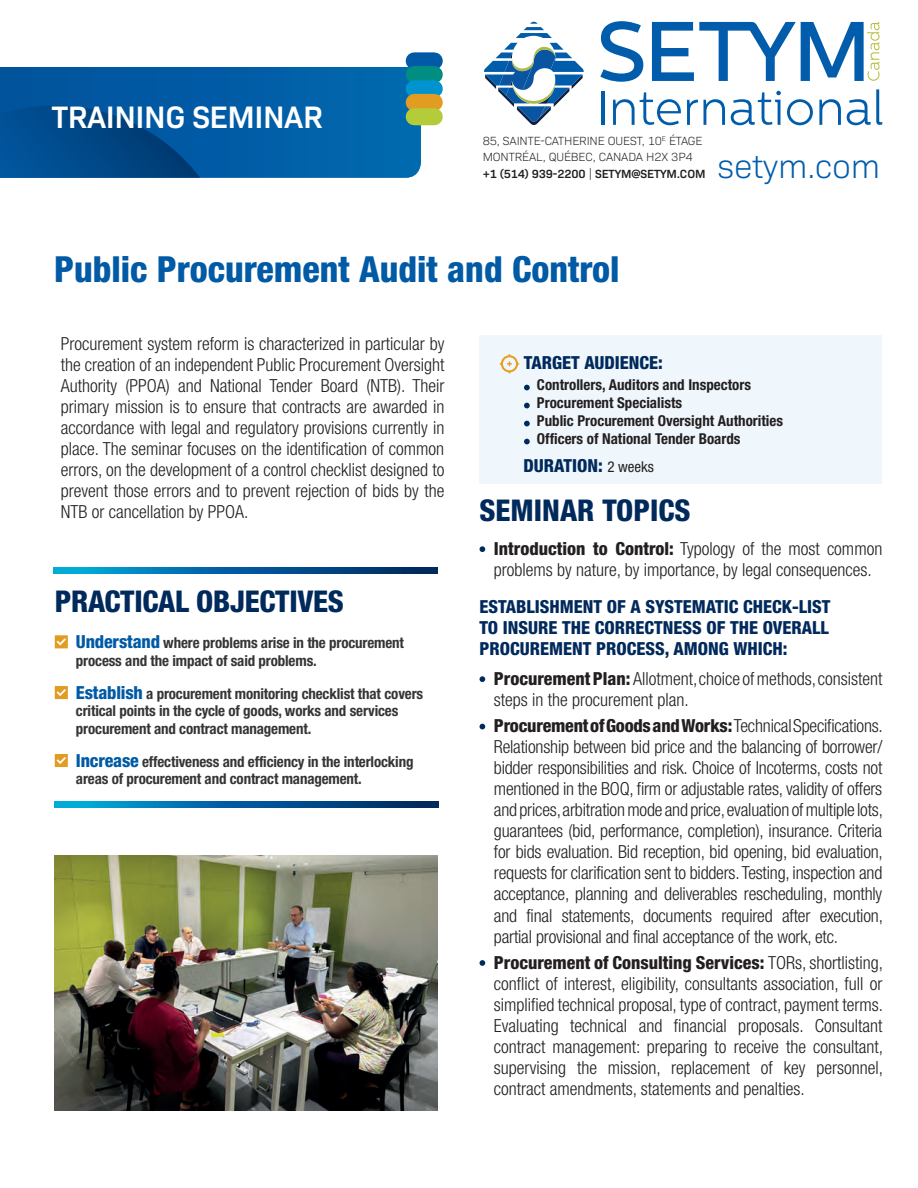
<style>
.page{position:relative;width:918px;height:1188px;background:#fff}
.page>*{position:absolute;margin:0;border:0;box-sizing:border-box;transform-origin:0 0}
.t1{font:800 condensed 36px "Helvetica Neue LT Std";color:#015aa5}
.t2{font:300 33.75px "Bio Sans";letter-spacing:-.01em;color:#015dab}
.t3{font:600 31.5px "Bio Sans";letter-spacing:-.015em;color:#fff}
.t4{font:800 condensed 30px "Helvetica Neue LT Std";letter-spacing:-.01em;color:#00295c}
.t5{font:300 condensed 18px/21px "Helvetica Neue LT Std";color:#231f20;text-align:justify}
.t6{font:800 condensed 18px/21px "Helvetica Neue LT Std";color:#00295c;text-align:justify}
.t7{font:700 condensed 15px/17.2px "Helvetica Neue LT Std";letter-spacing:-.01em;color:#363536}
.t8{font:700 condensed 15px/18px "Helvetica Neue LT Std";color:#231f20}
.t9{font:300 12px/16.5px "Bio Sans";letter-spacing:-.01em;color:#231f20}
.s1{font-weight:600}
.s2{font-weight:800;font-size:18px;color:#015aa5}
.s3{font-weight:400;font-size:15px;color:#231f20}
.s4{font-weight:800}
</style>
<div class="page">
<svg style="left:0;top:67px;width:421px;height:111px;background:#0260a6"></svg>
<svg style="left:0;top:105px;width:200px;height:73px;background:#004c8e"></svg>
<div style="left:414px;top:52px;width:20px;height:18px;background:#015aa5"></div>
<div style="left:414px;top:66px;width:20px;height:17px;background:#008d82"></div>
<div style="left:414px;top:80px;width:20px;height:17px;background:#0093d0"></div>
<div style="left:414px;top:94px;width:20px;height:17px;background:#e29c22"></div>
<div style="left:414px;top:108px;width:20px;height:17px;background:#b4cc3a"></div>
<svg style="left:484px;top:21px;width:100px;height:104px"></svg>
<svg style="left:600px;top:21px;width:43px;height:61px"></svg>
<hr style="left:601px;top:91px;width:3px;height:34px;background:#015dab">
<svg style="left:613px;top:92px;width:68px;height:33px"></svg>
<svg style="left:687px;top:100px;width:11px;height:25px"></svg>
<svg style="left:704px;top:99px;width:21px;height:26px"></svg>
<svg style="left:731px;top:91px;width:50px;height:34px"></svg>
<svg style="left:787px;top:99px;width:26px;height:26px"></svg>
<svg style="left:819px;top:99px;width:22px;height:26px"></svg>
<svg style="left:847px;top:89px;width:35px;height:36px"></svg>
<svg style="left:652px;top:22px;width:228px;height:59px"></svg>
<div style="left:480px;top:335px;width:402px;height:149px;background:#eff7fc"></div>
<svg style="left:53px;top:568px;width:384px;height:6px;background:#00619d"></svg>
<svg style="left:480px;top:546px;width:5px;height:6px"></svg>
<svg style="left:480px;top:676px;width:5px;height:6px"></svg>
<svg style="left:480px;top:724px;width:5px;height:5px"></svg>
<svg style="left:480px;top:960px;width:5px;height:6px"></svg>
<svg style="left:500px;top:354px;width:19px;height:20px"></svg>
<svg style="left:524px;top:385px;width:6px;height:5px"></svg>
<svg style="left:524px;top:403px;width:6px;height:5px"></svg>
<svg style="left:524px;top:421px;width:6px;height:5px"></svg>
<svg style="left:524px;top:439px;width:6px;height:5px"></svg>
<img style="left:54px;top:856px;width:383px;height:255px">
<svg style="left:55px;top:635px;width:13px;height:13px"></svg>
<svg style="left:55px;top:686px;width:13px;height:13px"></svg>
<svg style="left:55px;top:754px;width:13px;height:13px"></svg>
<svg style="left:55px;top:801px;width:384px;height:6px;background:#00619d"></svg>
<h3 class="t3" style="left:52px;top:94px;width:273px">TRAINING SEMINAR</h3>
<p class="t9" style="left:483px;top:131px;width:224px">85, SAINTE-CATHERINE OUEST, 10<sup>E</sup> ÉTAGE<br>MONTRÉAL, QUÉBEC, CANADA H2X 3P4 <span class="s1">+1 (514) 939-2200</span> | <span class="s1">SETYM@SETYM.COM</span></p>
<h2 class="t2" style="left:718px;top:142px;width:164px">setym.com</h2>
<h1 class="t1" style="left:54px;top:246px;width:567px">Public Procurement Audit and Control</h1>
<p class="t5" style="left:61px;top:333px;width:385px">Procurement system reform is characterized in particular by the creation of an independent Public Procurement Oversight Authority (PPOA) and National Tender Board (NTB). Their primary mission is to ensure that contracts are awarded in accordance with legal and regulatory provisions currently in place. The seminar focuses on the identification of common errors, on the development of a control checklist designed to prevent those errors and to prevent rejection of bids by the NTB or cancellation by PPOA.</p>
<h3 class="t4" style="left:55px;top:583px;width:291px">PRACTICAL OBJECTIVES</h3>
<p class="t7" style="left:76px;top:634px;width:330px"><span class="s2">Understand</span> where problems arise in the procurement process and the impact of said problems.</p>
<p class="t7" style="left:76px;top:685px;width:349px"><span class="s2">Establish</span> a procurement monitoring checklist that covers critical points in the cycle of goods, works and services procurement and contract management.</p>
<p class="t7" style="left:76px;top:753px;width:339px"><span class="s2">Increase</span> effectiveness and efficiency in the interlocking areas of procurement and contract management.</p>
<p class="t6" style="left:524px;top:352px;width:141px">TARGET AUDIENCE:</p>
<p class="t8" style="left:537px;top:376px;width:248px">Controllers, Auditors and Inspectors Procurement Specialists<br>Public Procurement Oversight Authorities Officers of National Tender Boards</p>
<p class="t6" style="left:523px;top:455px;width:132px">DURATION: <span class="s3">2 weeks</span></p>
<h3 class="t4" style="left:480px;top:491px;width:213px">SEMINAR TOPICS</h3>
<p class="t5" style="left:494px;top:538px;width:390px"><span class="s4">Introduction to Control:</span> Typology of the most common problems by nature, by importance, by legal consequences.</p>
<p class="t6" style="left:480px;top:596px;width:352px">ESTABLISHMENT OF A SYSTEMATIC CHECK-LIST TO INSURE THE CORRECTNESS OF THE OVERALL PROCUREMENT PROCESS, AMONG WHICH:</p>
<p class="t5" style="left:494px;top:668px;width:390px"><span class="s4">Procurement Plan:</span> Allotment, choice of methods, consistent steps in the procurement plan.</p>
<p class="t5" style="left:494px;top:715px;width:391px"><span class="s4">Procurement of Goods and Works:</span> Technical Specifications.<br>Relationship between bid price and the balancing of borrower/ bidder responsibilities and risk. Choice of Incoterms, costs not mentioned in the BOQ, firm or adjustable rates, validity of offers and prices, arbitration mode and price, evaluation of multiple lots, guarantees (bid, performance, completion), insurance. Criteria for bids evaluation. Bid reception, bid opening, bid evaluation, requests for clarification sent to bidders. Testing, inspection and acceptance, planning and deliverables rescheduling, monthly and final statements, documents required after execution, partial provisional and final acceptance of the work, etc.</p>
<p class="t5" style="left:494px;top:952px;width:391px"><span class="s4">Procurement of Consulting Services:</span> TORs, shortlisting, conflict of interest, eligibility, consultants association, full or simplified technical proposal, type of contract, payment terms.<br>Evaluating technical and financial proposals. Consultant contract management: preparing to receive the consultant, supervising the mission, replacement of key personnel, contract amendments, statements and penalties.</p>
</div>
